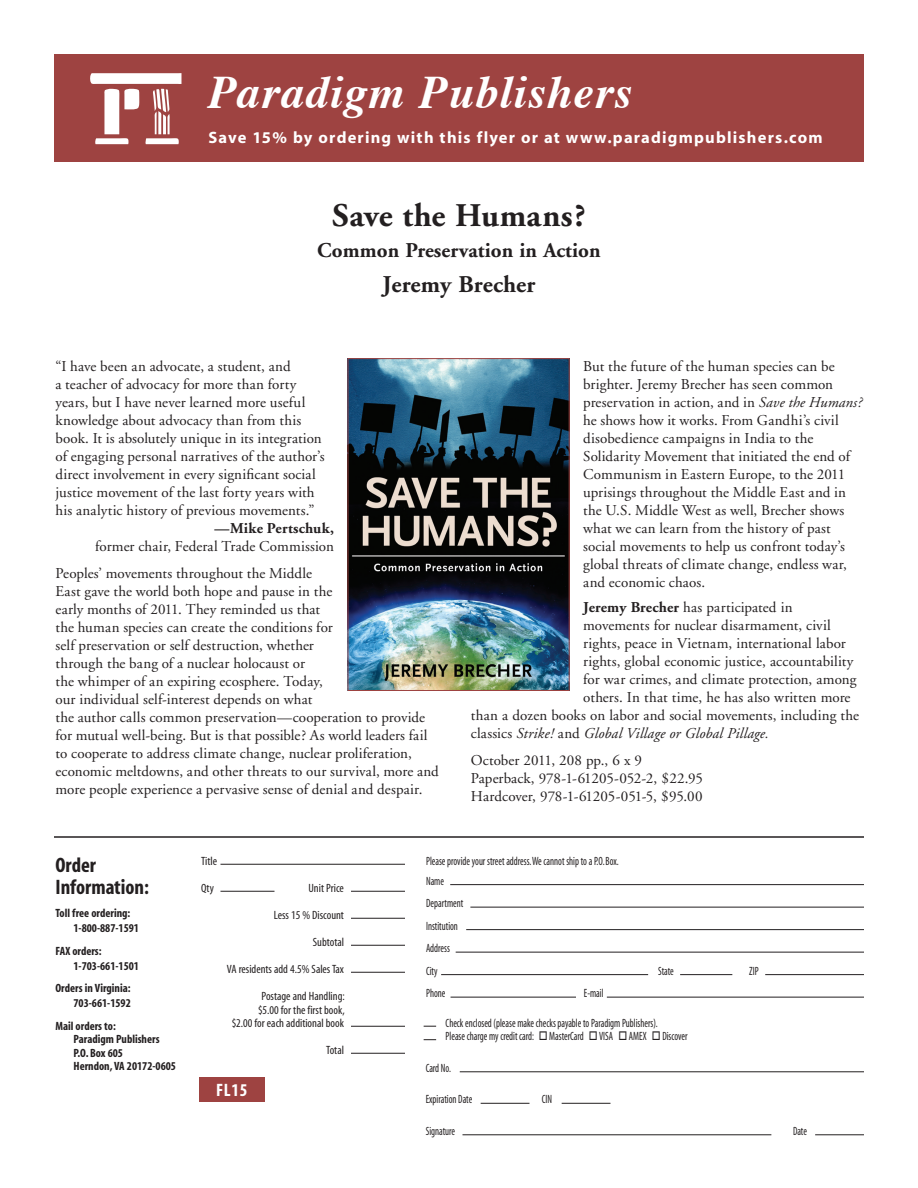
<style>
.page{position:relative;width:918px;height:1188px;background:#fff}
.page>*{position:absolute;margin:0;border:0;box-sizing:border-box;transform-origin:0 0}
.t1{font:italic 700 46.5px "Times";letter-spacing:.02em;color:#fff}
.t2{font:700 33px "Adobe Garamond";letter-spacing:.01em;color:#231f20}
.t3{font:700 24px "Adobe Garamond";letter-spacing:.005em;color:#231f20}
.t4{font:700 21px "Adobe Garamond";letter-spacing:.005em;color:#231f20}
.t5{font:700 condensed 21px/22.5px "Myriad";color:#231f20}
.t6{font:700 condensed 18px "Myriad";color:#fff}
.t7{font:700 16.5px "Myriad";letter-spacing:.07em;color:#fff}
.t8{font:15px/18px "Adobe Garamond";letter-spacing:.005em;color:#231f20}
.t9{font:italic 15px "Adobe Garamond";letter-spacing:.01em;color:#231f20}
.t10{font:700 15px "Adobe Garamond";letter-spacing:.015em;color:#231f20}
.t11{font:condensed 12px/22.5px "Myriad";color:#231f20;scale:.83 1}
.t12{font:700 condensed 12px/15px "Myriad";color:#231f20}
.t13{font:condensed 12px/13.5px "Myriad";color:#231f20;text-align:right}
.s1{font-style:italic}
.s2{font-weight:700}
.s3{font-style:normal}
</style>
<div class="page">
<div style="left:54px;top:54px;width:810px;height:108px;background:#9e4341"></div>
<img style="left:90px;top:73px;width:92px;height:71px">
<hr style="left:54px;top:836px;width:810px;height:2px;background:#231f20">
<hr style="left:450px;top:884px;width:414px;height:1px;background:#231f20">
<hr style="left:470px;top:907px;width:394px;height:1px;background:#231f20">
<hr style="left:441px;top:974px;width:207px;height:1px;background:#231f20">
<hr style="left:451px;top:997px;width:125px;height:1px;background:#231f20">
<hr style="left:466px;top:929px;width:398px;height:1px;background:#231f20">
<hr style="left:680px;top:974px;width:52px;height:1px;background:#231f20">
<hr style="left:765px;top:974px;width:99px;height:1px;background:#231f20">
<hr style="left:456px;top:952px;width:408px;height:1px;background:#231f20">
<hr style="left:607px;top:997px;width:257px;height:1px;background:#231f20">
<hr style="left:460px;top:1071px;width:404px;height:1px;background:#231f20">
<hr style="left:481px;top:1103px;width:48px;height:1px;background:#231f20">
<hr style="left:462px;top:1134px;width:309px;height:1px;background:#231f20">
<hr style="left:815px;top:1134px;width:49px;height:1px;background:#231f20">
<svg style="left:424px;top:1026px;width:12px;height:1px"></svg>
<svg style="left:424px;top:1039px;width:12px;height:1px"></svg>
<hr style="left:351px;top:891px;width:54px;height:1px;background:#231f20">
<hr style="left:351px;top:918px;width:54px;height:1px;background:#231f20">
<hr style="left:351px;top:945px;width:54px;height:1px;background:#231f20">
<hr style="left:351px;top:1053px;width:54px;height:1px;background:#231f20">
<hr style="left:351px;top:1026px;width:54px;height:1px;background:#231f20">
<hr style="left:220px;top:891px;width:54px;height:1px;background:#231f20">
<hr style="left:220px;top:864px;width:185px;height:1px;background:#231f20">
<hr style="left:351px;top:972px;width:54px;height:1px;background:#231f20">
<hr style="left:562px;top:1103px;width:48px;height:1px;background:#231f20">
<div style="left:199px;top:1077px;width:65px;height:25px;background:#9e4341"></div>
<img style="left:349px;top:360px;width:219px;height:329px">
<div style="left:347px;top:358px;width:223px;height:333px;border:1px solid #9e4341"></div>
<h1 class="t1" style="left:208px;top:73px;width:425px">Paradigm Publishers</h1>
<p class="t7" style="left:208px;top:129px;width:616px">Save 15% by ordering with this flyer or at www.paradigmpublishers.com</p>
<h2 class="t2" style="left:332px;top:197px;width:255px">Save the Humans?</h2>
<h3 class="t4" style="left:317px;top:239px;width:285px">Common Preservation in Action</h3>
<h3 class="t3" style="left:383px;top:271px;width:154px">Jeremy Brecher</h3>
<p class="t8" style="left:56px;top:357px;width:271px">“I have been an advocate, a student, and<br>a teacher of advocacy for more than forty years, but I have never learned more useful knowledge about advocacy than from this book. It is absolutely unique in its integration of engaging personal narratives of the author’s direct involvement in every significant social justice movement of the last forty years with his analytic history of previous movements.”</p>
<p class="t10" style="left:215px;top:520px;width:121px">—Mike Pertschuk,</p>
<p class="t8" style="left:56px;top:533px;width:280px;line-height:27px;text-indent:40px">former chair, Federal Trade Commission<br>Peoples’ movements throughout the Middle</p>
<p class="t8" style="left:56px;top:582px;width:385px">East gave the world both hope and pause in the<br>early months of 2011. They reminded us that<br>the human species can create the conditions for<br>self preservation or self destruction, whether<br>through the bang of a nuclear holocaust or<br>the whimper of an expiring ecosphere. Today,<br>our individual self-interest depends on what<br>the author calls common preservation—cooperation to provide for mutual well-being. But is that possible? As world leaders fail to cooperate to address climate change, nuclear proliferation, economic meltdowns, and other threats to our survival, more and more people experience a pervasive sense of denial and despair.</p>
<p class="t8" style="left:583px;top:357px;width:281px">But the future of the human species can be brighter. Jeremy Brecher has seen common preservation in action, and in <span class="s1">Save the Humans? </span>he shows how it works. From Gandhi’s civil disobedience campaigns in India to the Solidarity Movement that initiated the end of Communism in Eastern Europe, to the 2011 uprisings throughout the Middle East and in the U.S. Middle West as well, Brecher shows what we can learn from the history of past social movements to help us confront today’s global threats of climate change, endless war, and economic chaos.</p>
<p class="t8" style="left:583px;top:599px;width:211px"><span class="s2">Jeremy Brecher</span> has participated in</p>
<p class="t8" style="left:583px;top:617px;width:249px">movements for nuclear disarmament, civil</p>
<p class="t8" style="left:583px;top:635px;width:264px">rights, peace in Vietnam, international labor</p>
<p class="t8" style="left:583px;top:653px;width:272px">rights, global economic justice, accountability</p>
<p class="t8" style="left:583px;top:671px;width:275px">for war crimes, and climate protection, among</p>
<p class="t8" style="left:583px;top:689px;width:269px">others. In that time, he has also written more</p>
<p class="t8" style="left:471px;top:707px;width:390px">than a dozen books on labor and social movements, including the</p>
<p class="t9" style="left:471px;top:725px;width:300px"><span class="s3">classics</span> Strike! <span class="s3">and</span> Global Village or Global Pillage.</p>
<p class="t8" style="left:471px;top:752px;width:234px">October 2011, 208 pp., 6 x 9<br>Paperback, 978-1-61205-052-2, $22.95<br>Hardcover, 978-1-61205-051-5, $95.00</p>
<h3 class="t5" style="left:56px;top:855px;width:95px">Order<br>Information:</h3>
<p class="t12" style="left:74px;top:906px;width:67px;text-indent:-18px">Toll free ordering:<br>1-800-887-1591</p>
<p class="t12" style="left:74px;top:943px;width:67px;text-indent:-18px">FAX orders:<br>1-703-661-1501</p>
<p class="t12" style="left:56px;top:981px;width:77px;text-align:right">Orders in Virginia:<br>703-661-1592</p>
<p class="t12" style="left:74px;top:1019px;width:104px;line-height:13.5px;text-indent:-18px">Mail orders to:<br>Paradigm Publishers<br>P.O. Box 605<br>Herndon, VA 20172-0605</p>
<p class="t13" style="left:201px;top:855px;width:17px">Title</p>
<p class="t13" style="left:201px;top:882px;width:14px">Qty</p>
<p class="t13" style="left:308px;top:882px;width:37px">Unit Price</p>
<p class="t13" style="left:274px;top:909px;width:72px">Less 15 % Discount</p>
<p class="t13" style="left:313px;top:936px;width:33px">Subtotal</p>
<p class="t13" style="left:227px;top:963px;width:119px">VA residents add 4.5% Sales Tax</p>
<p class="t13" style="left:232px;top:990px;width:115px">Postage and Handling:<br>$5.00 for the first book,<br>$2.00 for each additional book</p>
<p class="t13" style="left:326px;top:1044px;width:19px">Total</p>
<p class="t6" style="left:216px;top:1081px;width:33px">FL15</p>
<p class="t11" style="left:426px;top:852px;width:234px;line-height:19.5px">Please provide your street address. We cannot ship to a P.O. Box.<br>Name</p>
<p class="t11" style="left:426px;top:893px;width:46px">Department<br>Institution<br>Address<br>City</p>
<p class="t11" style="left:426px;top:983px;width:25px">Phone</p>
<p class="t11" style="left:584px;top:983px;width:25px">E-mail</p>
<p class="t11" style="left:658px;top:960px;width:20px">State</p>
<p class="t11" style="left:749px;top:960px;width:13px">ZIP</p>
<p class="t11" style="left:446px;top:1017px;width:257px;line-height:13.5px">Check enclosed (please make checks payable to Paradigm Publishers).<br>Please charge my credit card:</p>
<p class="t11" style="left:549px;top:1026px;width:43px">MasterCard</p>
<p class="t11" style="left:599px;top:1026px;width:18px">VISA</p>
<p class="t11" style="left:629px;top:1026px;width:23px">AMEX</p>
<p class="t11" style="left:662px;top:1026px;width:32px">Discover</p>
<p class="t11" style="left:426px;top:1057px;width:32px">Card No.</p>
<p class="t11" style="left:426px;top:1089px;width:58px">Expiration Date</p>
<p class="t11" style="left:542px;top:1089px;width:14px">CIN</p>
<p class="t11" style="left:426px;top:1120px;width:37px">Signature</p>
<p class="t11" style="left:793px;top:1120px;width:18px">Date</p>
</div>
